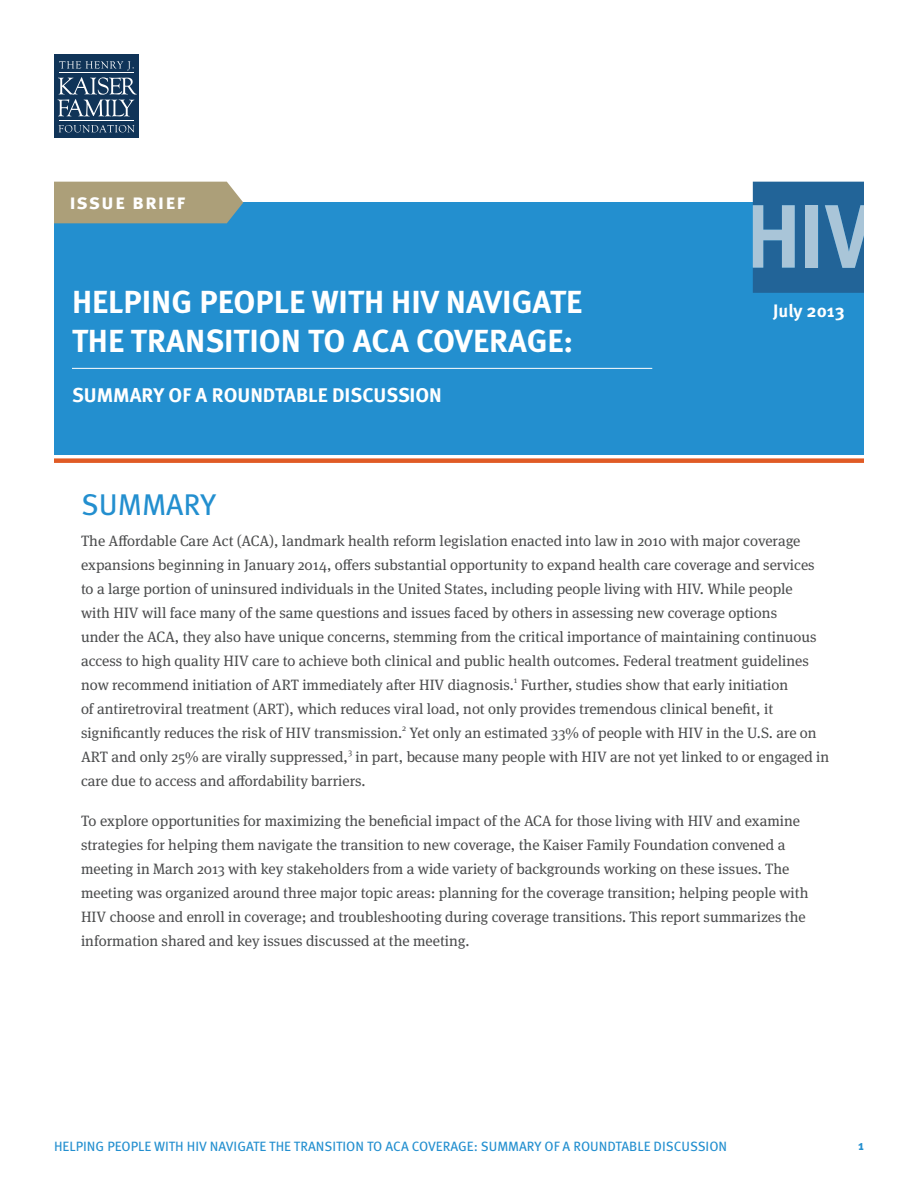
<style>
.page{position:relative;width:918px;height:1188px;background:#fff}
.page>*{position:absolute;margin:0;border:0;box-sizing:border-box;transform-origin:0 0}
.Issue_Brief_Title{font:700 31.95px/39px "Meta Pro";color:#fff}
._3_-_Subhead_1{font:30px "Meta Pro";color:#238fcf}
._1_-_Body{font:700 21px "Meta Sc Offc Pro";letter-spacing:.05em;color:#fff}
.Issue_Brief_Subtitle{font:700 19.95px "Meta Sc Offc Pro";color:#fff}
.t1{font:700 18px "Meta Pro";color:#fff}
._1_-_Body-2{font:15px/24px "Meta Serif Pro";color:#4b4c4d}
.t2{font:13.5px "Meta Pro";color:#238fcf}
.t3{font:700 13.5px "Meta Sc Offc Pro";color:#238fcf}
</style>
<div class="page">
<div style="left:54px;top:202px;width:810px;height:253px;background:#238fcf"></div>
<div style="left:54px;top:458px;width:810px;height:5px;background:#e05b25"></div>
<div style="left:54px;top:182px;width:189px;height:41px;background:#ac9f79"></div>
<hr style="left:72px;top:368px;width:580px;height:1px;background:#fff">
<div style="left:54px;top:54px;width:84px;height:83px;background:#103458"></div>
<svg style="left:59px;top:61px;width:75px;height:9px"></svg>
<svg style="left:58px;top:77px;width:79px;height:39px"></svg>
<svg style="left:59px;top:125px;width:75px;height:7px"></svg>
<hr style="left:59px;top:120px;width:74px;height:1px;background:#fff">
<hr style="left:59px;top:72px;width:74px;height:1px;background:#fff">
<svg style="left:753px;top:182px;width:111px;height:111px;background:#4980ab"></svg>
<p class="_1_-_Body" style="left:69px;top:185px;width:118px">issue brief</p>
<p class="Issue_Brief_Title" style="left:72px;top:281px;width:512px">HELPING PEOPLE WITH HIV NAVIGATE<br>THE TRANSITION TO ACA COVERAGE:</p>
<p class="Issue_Brief_Subtitle" style="left:72px;top:380px;width:371px">SUMMARY OF A ROUNDTABLE DISCUSSION</p>
<p class="t1" style="left:773px;top:297px;width:73px">July 2013</p>
<p class="_3_-_Subhead_1" style="left:81px;top:482px;width:137px">SUMMARY</p>
<p class="_1_-_Body-2" style="left:81px;top:528px;width:750px">The Affordable Care Act (ACA), landmark health reform legislation enacted into law in 2010 with major coverage expansions beginning in January 2014, offers substantial opportunity to expand health care coverage and services to a large portion of uninsured individuals in the United States, including people living with HIV. While people<br>with HIV will face many of the same questions and issues faced by others in assessing new coverage options<br>under the ACA, they also have unique concerns, stemming from the critical importance of maintaining continuous access to high quality HIV care to achieve both clinical and public health outcomes. Federal treatment guidelines now recommend initiation of ART immediately after HIV diagnosis.<sup>1</sup> Further, studies show that early initiation<br>of antiretroviral treatment (ART), which reduces viral load, not only provides tremendous clinical benefit, it significantly reduces the risk of HIV transmission.<sup>2</sup> Yet only an estimated 33% of people with HIV in the U.S. are on ART and only 25% are virally suppressed,<sup>3</sup> in part, because many people with HIV are not yet linked to or engaged in care due to access and affordability barriers.</p>
<p class="_1_-_Body-2" style="left:81px;top:808px;width:729px">To explore opportunities for maximizing the beneficial impact of the ACA for those living with HIV and examine strategies for helping them navigate the transition to new coverage, the Kaiser Family Foundation convened a meeting in March 2013 with key stakeholders from a wide variety of backgrounds working on these issues. The meeting was organized around three major topic areas: planning for the coverage transition; helping people with HIV choose and enroll in coverage; and troubleshooting during coverage transitions. This report summarizes the information shared and key issues discussed at the meeting.</p>
<p class="t2" style="left:54px;top:1136px;width:675px">HELPING PEOPLE WITH HIV NAVIGATE THE TRANSITION TO ACA COVERAGE: SUMMARY OF A ROUNDTABLE DISCUSSION</p>
<p class="t3" style="left:858px;top:1135px;width:7px">1</p>
</div>
